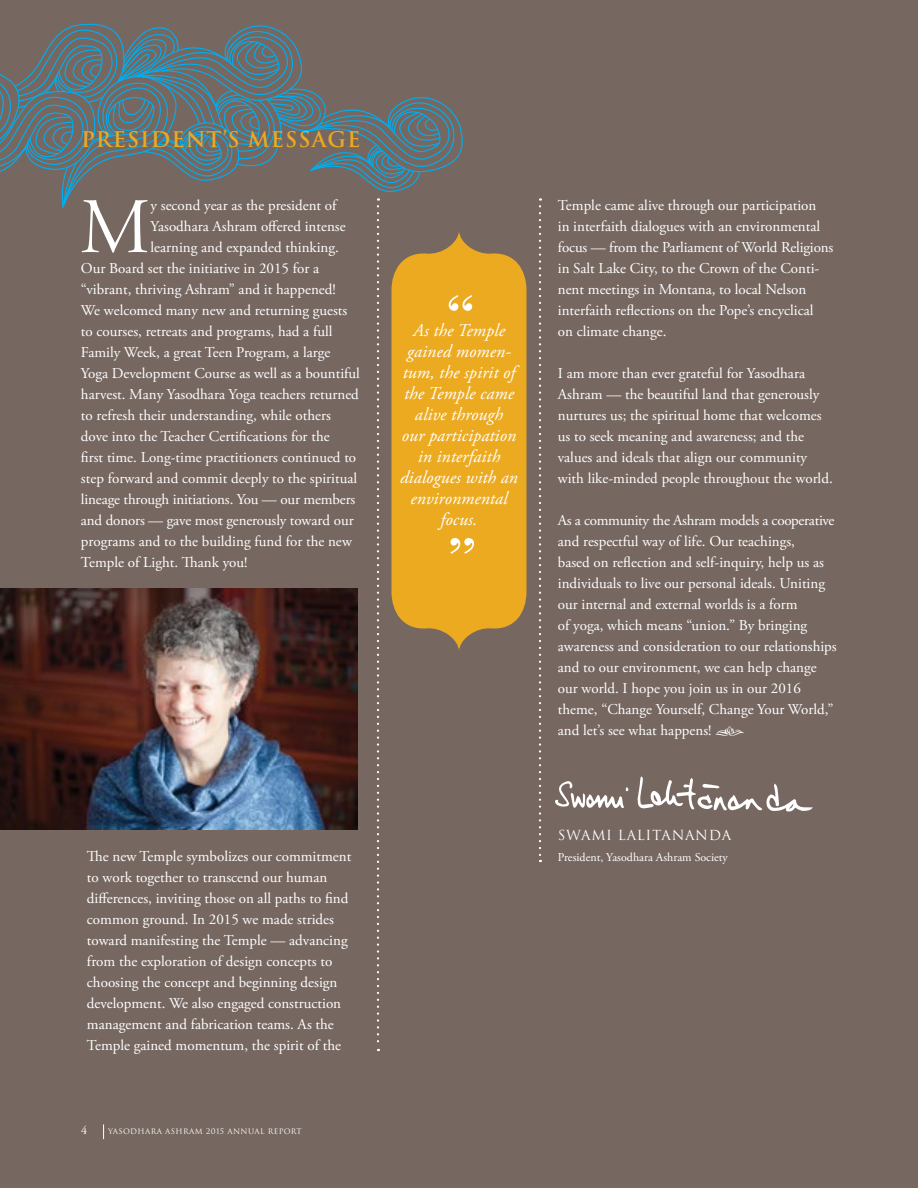
<style>
.page{position:relative;width:918px;height:1188px;background:#766761}
.page>*{position:absolute;margin:0;border:0;box-sizing:border-box;transform-origin:0 0}
.t1{font:78.3px "Adobe Garamond Pro";color:#fff}
.t2{font:italic 60px "Bodoni";color:#fff}
.t3{font:700 21px "Trajan";letter-spacing:.05em;color:#ecaa20}
.t4{font:italic 18px/21px "Adobe Garamond Pro";letter-spacing:.005em;color:#fff;text-align:center}
.t5{font:15px/21px "Adobe Garamond Pro";color:#fff}
.t6{font:13.5px "Trajan";letter-spacing:.05em;color:#fff}
.t7{font:12px "Adobe Garamond Pro";color:#fff}
.t8{font:7.5px "Trajan";letter-spacing:.05em;color:#fff}
.s1{font-family:"Type Embellishments One Let Plain";font-size:18px}
</style>
<div class="page">
<svg style="left:0;top:23px;width:463px;height:1028px"></svg>
<svg style="left:539px;top:198px;width:2px;height:664px"></svg>
<img style="left:0;top:588px;width:358px;height:242px">
<svg style="left:637px;top:776px;width:176px;height:36px"></svg>
<svg style="left:555px;top:781px;width:74px;height:27px"></svg>
<svg style="left:392px;top:231px;width:134px;height:420px;background:#dea227"></svg>
<svg style="left:103px;top:1124px;width:1px;height:15px"></svg>
<h3 class="t3" style="left:81px;top:126px;width:281px">PRESIDENT’S MESSAGE</h3>
<h1 class="t1" style="left:79px;top:180px;width:73px">M</h1>
<p class="t5" style="left:151px;top:195px;width:188px">y second year as the president of</p>
<p class="t5" style="left:151px;top:216px;width:197px">Yasodhara Ashram offered intense</p>
<p class="t5" style="left:151px;top:237px;width:190px">learning and expanded thinking.</p>
<p class="t5" style="left:81px;top:258px;width:240px">Our Board set the initiative in 2015 for a</p>
<p class="t5" style="left:81px;top:279px;width:256px">“vibrant, thriving Ashram” and it happened!</p>
<p class="t5" style="left:81px;top:300px;width:268px">We welcomed many new and returning guests</p>
<p class="t5" style="left:81px;top:321px;width:253px">to courses, retreats and programs, had a full</p>
<p class="t5" style="left:81px;top:342px;width:251px">Family Week, a great Teen Program, a large</p>
<p class="t5" style="left:81px;top:363px;width:280px">Yoga Development Course as well as a bountiful</p>
<p class="t5" style="left:81px;top:384px;width:279px">harvest. Many Yasodhara Yoga teachers returned</p>
<p class="t5" style="left:81px;top:405px;width:252px">to refresh their understanding, while others</p>
<p class="t5" style="left:81px;top:426px;width:250px">dove into the Teacher Certifications for the</p>
<p class="t5" style="left:81px;top:447px;width:277px">first time. Long-time practitioners continued to</p>
<p class="t5" style="left:81px;top:468px;width:278px">step forward and commit deeply to the spiritual</p>
<p class="t5" style="left:81px;top:489px;width:276px">lineage through initiations. You — our members</p>
<p class="t5" style="left:81px;top:510px;width:274px">and donors — gave most generously toward our</p>
<p class="t5" style="left:81px;top:531px;width:272px">programs and to the building fund for the new</p>
<p class="t5" style="left:81px;top:552px;width:168px">Temple of Light. Thank you!</p>
<p class="t5" style="left:87px;top:846px;width:266px">The new Temple symbolizes our commitment to work together to transcend our human differences, inviting those on all paths to find common ground. In 2015 we made strides toward manifesting the Temple — advancing from the exploration of design concepts to choosing the concept and beginning design development. We also engaged construction management and fabrication teams. As the Temple gained momentum, the spirit of the</p>
<p class="t7" style="left:81px;top:1123px;width:7px">4</p>
<p class="t8" style="left:108px;top:1127px;width:195px">YASODHARA ASHRAM 2015 ANNUAL REPORT</p>
<h2 class="t2" style="left:444px;top:280px;width:31px">“</h2>
<p class="t4" style="left:400px;top:320px;width:119px">As the Temple gained momen&shy;tum, the spirit of the Temple came alive through<br>our participation in interfaith dialogues with an environmental focus.</p>
<h2 class="t2" style="left:444px;top:523px;width:31px">”</h2>
<p class="t5" style="left:558px;top:195px;width:277px">Temple came alive through our participation<br>in interfaith dialogues with an environmental focus — from the Parliament of World Religions in Salt Lake City, to the Crown of the Conti&shy;nent meetings in Montana, to local Nelson interfaith reflections on the Pope’s encyclical<br>on climate change.</p>
<p class="t5" style="left:558px;top:363px;width:276px">I am more than ever grateful for Yasodhara Ashram — the beautiful land that generously nurtures us; the spiritual home that welcomes us to seek meaning and awareness; and the values and ideals that align our community with like-minded people throughout the world.</p>
<p class="t5" style="left:558px;top:510px;width:280px">As a community the Ashram models a cooperative and respectful way of life. Our teachings,<br>based on reflection and self-inquiry, help us as individuals to live our personal ideals. Uniting our internal and external worlds is a form<br>of yoga, which means “union.” By bringing awareness and consideration to our relationships and to our environment, we can help change our world. I hope you join us in our 2016 theme, “Change Yourself, Change Your World,” and let’s see what happens! <span class="s1">ƒ</span></p>
<p class="t6" style="left:558px;top:827px;width:175px">SWAMI LALITANANDA</p>
<p class="t7" style="left:558px;top:850px;width:172px">President, Yasodhara Ashram Society</p>
</div>
